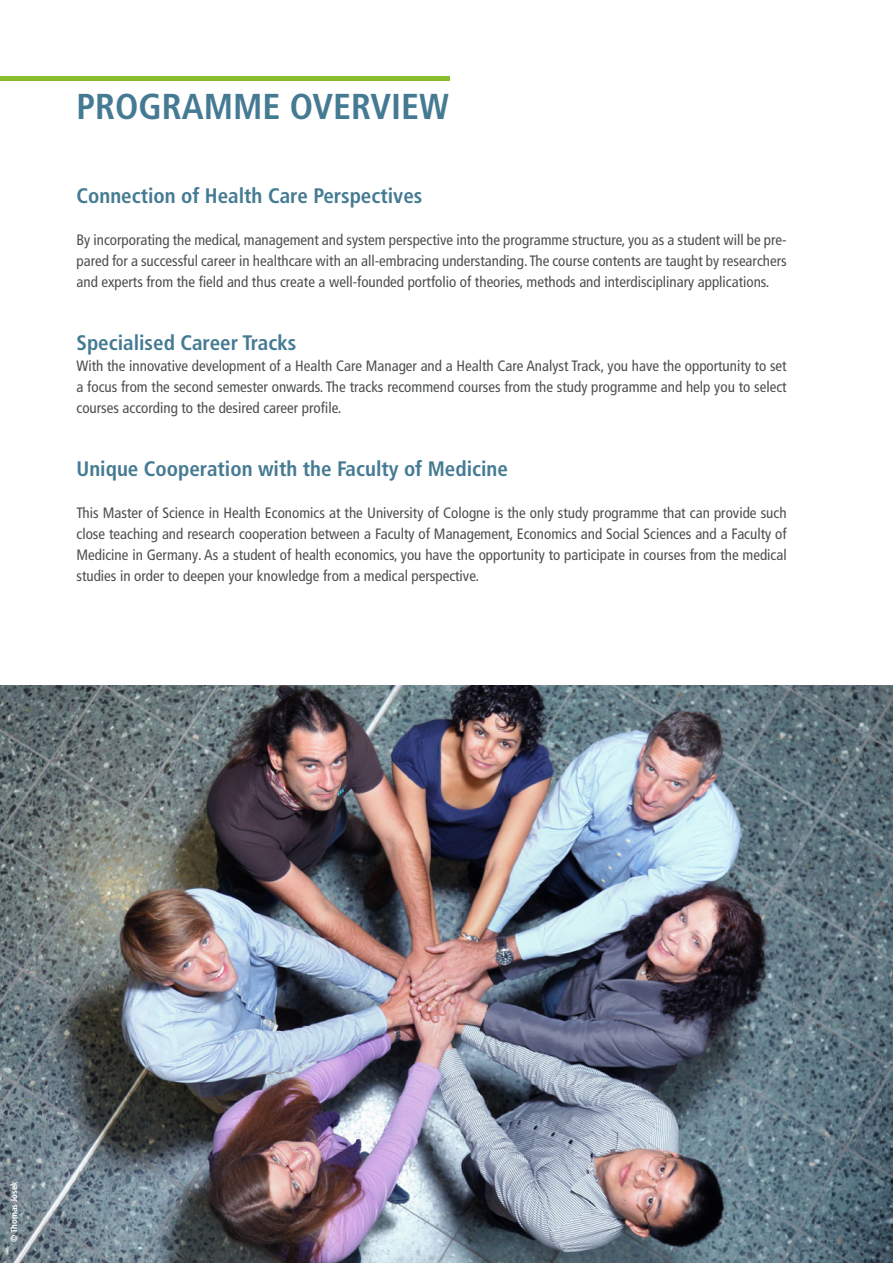
<style>
.page{position:relative;width:893px;height:1263px;background:#fff}
.page>*{position:absolute;margin:0;border:0;box-sizing:border-box;transform-origin:0 0}
.t1{font:700 condensed 36px "Frutiger LT Com";color:#457a93}
.t2{font:700 condensed 21px "Frutiger LT Com";color:#457a93}
.t3{font:condensed 15px/21px "Frutiger LT Com";color:#4d4f4f;text-align:justify}
.t4{font:700 condensed 9px "Frutiger LT Com";color:#fff}
</style>
<div class="page">
<hr style="left:0;top:77px;width:449px;height:4px;background:#89bd2b">
<img style="left:0;top:686px;width:893px;height:577px">
<h1 class="t1" style="left:77px;top:84px;width:374px">PROGRAMME OVERVIEW</h1>
<h2 class="t2" style="left:77px;top:182px;width:347px">Connection of Health Care Perspectives</h2>
<p class="t3" style="left:77px;top:229px;width:712px">By incorporating the medical, management and system perspective into the programme structure, you as a student will be pre&shy;pared for a successful career in healthcare with an all-embracing understanding. The course contents are taught by researchers and experts from the field and thus create a well-founded portfolio of theories, methods and interdisciplinary applications.</p>
<h2 class="t2" style="left:77px;top:329px;width:221px">Specialised Career Tracks</h2>
<p class="t3" style="left:77px;top:355px;width:712px">With the innovative development of a Health Care Manager and a Health Care Analyst Track, you have the opportunity to set a focus from the second semester onwards. The tracks recommend courses from the study programme and help you to select courses according to the desired career profile.</p>
<h2 class="t2" style="left:77px;top:455px;width:433px">Unique Cooperation with the Faculty of Medicine</h2>
<p class="t3" style="left:77px;top:502px;width:712px">This Master of Science in Health Economics at the University of Cologne is the only study programme that can provide such close teaching and research cooperation between a Faculty of Management, Economics and Social Sciences and a Faculty of Medicine in Germany. As a student of health economics, you have the opportunity to participate in courses from the medical studies in order to deepen your knowledge from a medical perspective.</p>
<p class="t4" style="left:8px;top:1242px;width:62px;rotate:-90deg">© Thomas Josek</p>
</div>
